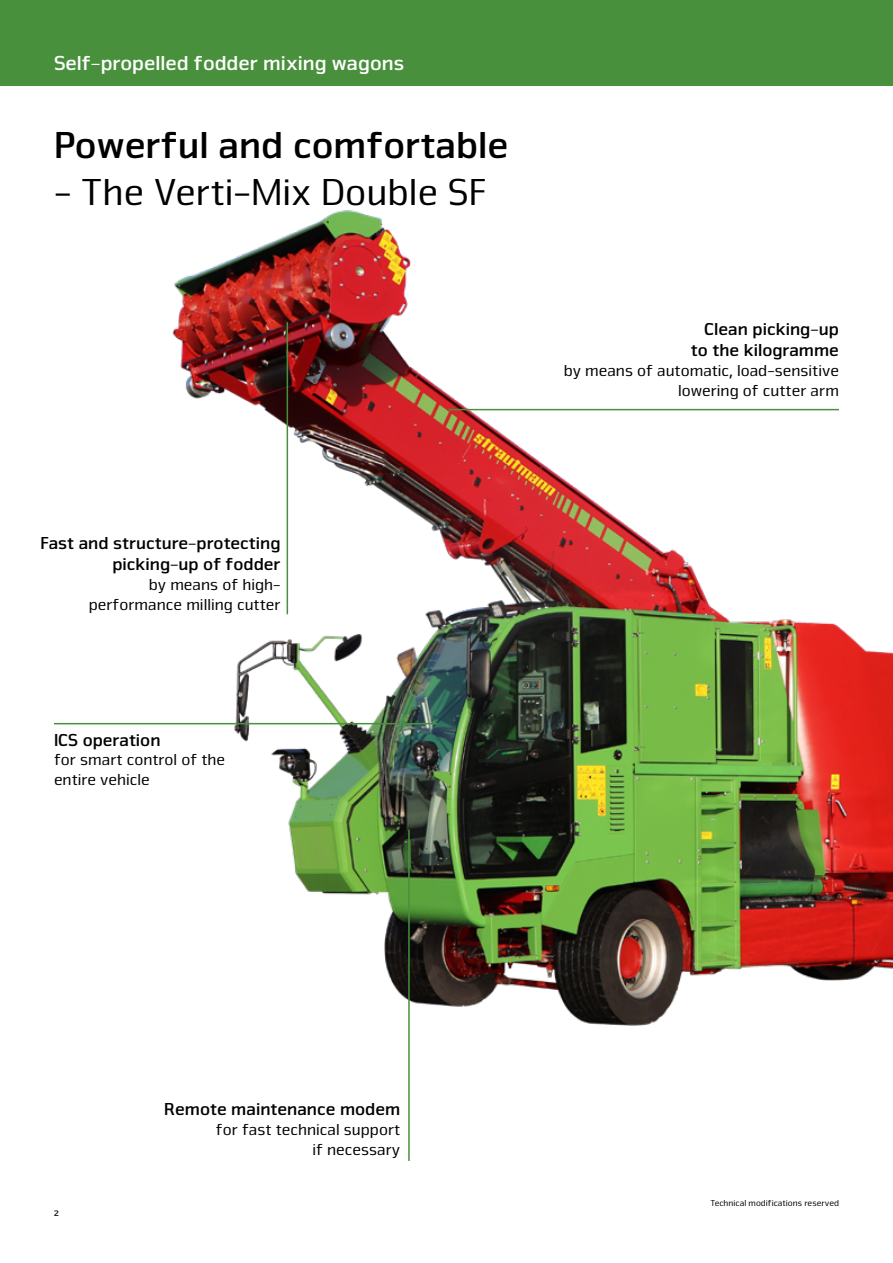
<style>
.page{position:relative;width:893px;height:1263px;background:#fff}
.page>*{position:absolute;margin:0;border:0;box-sizing:border-box;transform-origin:0 0}
.t1{font:700 39px "Nuri Pro";color:#000}
.t2{font:39px "Nuri Pro";color:#000}
.t3{font:700 21px "Nuri Pro";color:#fff}
.t4{font:700 18px/21.6px "Nuri Pro";color:#000;text-align:right}
.t5{font:16.5px/19.8px "Nuri Pro";color:#000;text-align:right}
.t6{font:9px "Nuri Pro";color:#000}
.t7{font:700 9px "Nuri Pro";color:#000}
</style>
<div class="page">
<div style="left:0;top:0;width:893px;height:86px;background:#48903c"></div>
<img style="left:54px;top:210px;width:839px;height:816px">
<hr style="left:449px;top:409px;width:390px;height:1px;background:#48903c">
<hr style="left:408px;top:829px;width:2px;height:332px;background:#48903c">
<hr style="left:287px;top:322px;width:1px;height:292px;background:#48903c">
<hr style="left:54px;top:723px;width:383px;height:1px;background:#48903c">
<p class="t3" style="left:54px;top:51px;width:352px">Self-propelled fodder mixing wagons</p>
<h1 class="t1" style="left:54px;top:122px;width:456px">Powerful and comfortable</h1>
<h1 class="t2" style="left:54px;top:170px;width:434px">- The Verti-Mix Double SF</h1>
<p class="t4" style="left:40px;top:532px;width:242px">Fast and structure-protecting picking-up of fodder</p>
<p class="t5" style="left:89px;top:575px;width:193px">by means of high&shy;performance milling cutter</p>
<p class="t4" style="left:54px;top:729px;width:108px">ICS operation</p>
<p class="t5" style="left:54px;top:750px;width:173px;text-align:left">for smart control of the entire vehicle</p>
<p class="t4" style="left:691px;top:318px;width:149px">Clean picking-up to the kilogramme</p>
<p class="t5" style="left:564px;top:361px;width:277px">by means of automatic, load-sensitive lowering of cutter arm</p>
<p class="t7" style="left:54px;top:1208px;width:6px">2</p>
<p class="t4" style="left:164px;top:1099px;width:237px">Remote maintenance modem</p>
<p class="t5" style="left:216px;top:1120px;width:186px">for fast technical support if necessary</p>
<p class="t6" style="left:710px;top:1198px;width:130px">Technical modifications reserved</p>
</div>
